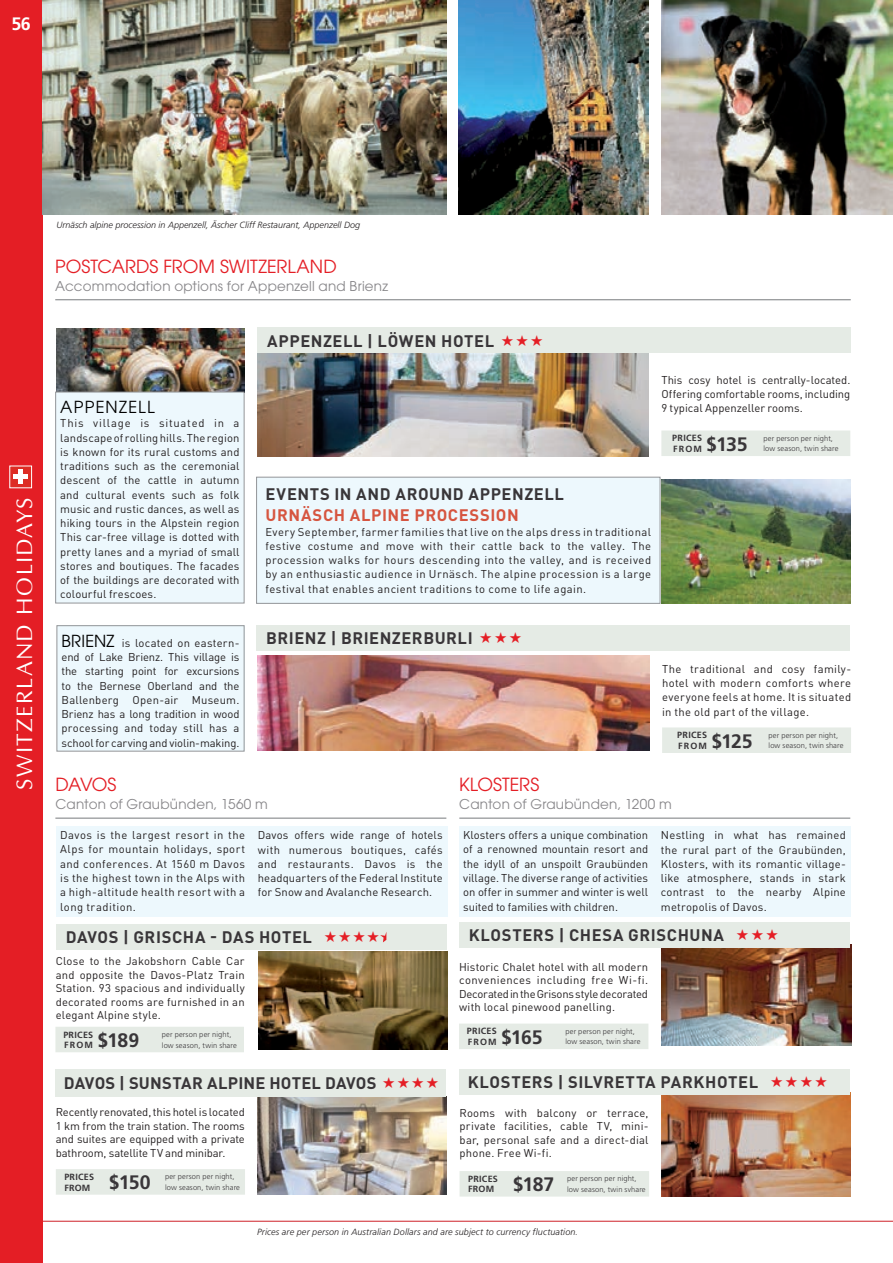
<style>
.page{position:relative;width:893px;height:1263px;background:#fff}
.page>*{position:absolute;margin:0;border:0;box-sizing:border-box;transform-origin:0 0}
.t1{font:22.5px "Optima";letter-spacing:.055em;color:#fff}
.t2{font:18px "ITC Avant Garde Pro";color:#e41e25}
.t3{font:700 18px "Frutiger LT";color:#fff}
.t4{font:700 16.5px "DIN Pro";letter-spacing:.03em;color:#393639}
.t5{font:700 16.5px "DIN Pro";letter-spacing:.01em;color:#393639}
.t6{font:700 16.5px "DIN Pro";letter-spacing:.035em;color:#d65540}
.t7{font:16.5px "ITC Avant Garde Pro";letter-spacing:.075em;color:#000}
.t8{font:13.5px "ITC Avant Garde Pro";letter-spacing:.015em;color:#878689}
.t9{font:11.25px/14.2px "DIN Pro";letter-spacing:.015em;color:#231f20;text-align:justify}
.t10{font:italic 300 9px "Frutiger LT";color:#231f20}
.t11{font:700 9px/10.5px "Frutiger LT";letter-spacing:.03em;color:#393639}
.t12{font:300 7.5px/10.5px "Frutiger LT";letter-spacing:.015em;color:#393639}
.s1{font-family:"ITC Avant Garde Pro";font-size:16.5px;color:#000}
.s2{font-size:19.5px}
</style>
<div class="page">
<hr style="left:0;top:1221px;width:893px;height:1px;background:#ce2027">
<div style="left:0;top:0;width:43px;height:1263px;background:#e41e25"></div>
<div style="left:10px;top:466px;width:22px;height:22px;background:#dd2c25"></div>
<div style="left:18px;top:470px;width:5px;height:14px;background:#fff"></div>
<hr style="left:13px;top:475px;width:15px;height:4px;background:#fff">
<div style="left:9px;top:465px;width:23px;height:23px;border:1px solid #fff"></div>
<img style="left:661px;top:0;width:232px;height:214px">
<hr style="left:55px;top:299px;width:796px;height:1px;background:#808285">
<img style="left:258px;top:655px;width:391px;height:95px">
<div style="left:256px;top:625px;width:593px;height:25px;background:#e5ebe5"></div>
<div style="left:662px;top:727px;width:189px;height:26px;background:#e5ebe5"></div>
<img style="left:257px;top:353px;width:392px;height:103px">
<div style="left:257px;top:328px;width:593px;height:25px;background:#e5ebe5"></div>
<div style="left:661px;top:430px;width:189px;height:26px;background:#e5ebe5"></div>
<img style="left:43px;top:0;width:403px;height:214px">
<img style="left:57px;top:328px;width:187px;height:64px">
<img style="left:458px;top:0;width:190px;height:214px">
<div style="left:257px;top:477px;width:403px;height:126px;background:#edf8fd"></div>
<div style="left:256px;top:477px;width:404px;height:127px;border:1px solid #939598"></div>
<img style="left:661px;top:479px;width:189px;height:125px">
<div style="left:56px;top:392px;width:188px;height:211px;background:#edf8fd"></div>
<div style="left:55px;top:392px;width:189px;height:211px;border:1px solid #939598"></div>
<div style="left:57px;top:626px;width:187px;height:125px;background:#edf8fd"></div>
<div style="left:57px;top:625px;width:187px;height:126px;border:1px solid #939598"></div>
<hr style="left:55px;top:818px;width:391px;height:1px;background:#808285">
<img style="left:258px;top:951px;width:190px;height:98px">
<div style="left:55px;top:1027px;width:189px;height:25px;background:#e5ebe5"></div>
<div style="left:56px;top:924px;width:391px;height:25px;background:#e5ebe5"></div>
<img style="left:257px;top:1096px;width:190px;height:99px">
<div style="left:56px;top:1169px;width:189px;height:26px;background:#e5ebe5"></div>
<div style="left:55px;top:1069px;width:391px;height:27px;background:#e5ebe5"></div>
<img style="left:662px;top:944px;width:189px;height:101px">
<hr style="left:459px;top:818px;width:391px;height:1px;background:#808285">
<div style="left:459px;top:1023px;width:189px;height:26px;background:#e5ebe5"></div>
<div style="left:459px;top:922px;width:391px;height:26px;background:#e5ebe5"></div>
<img style="left:661px;top:1093px;width:190px;height:104px">
<div style="left:460px;top:1171px;width:189px;height:25px;background:#e5ebe5"></div>
<div style="left:459px;top:1069px;width:391px;height:26px;background:#e5ebe5"></div>
<div style="left:56px;top:826px;width:391px;height:91px;background:#edf8fd"></div>
<div style="left:459px;top:826px;width:391px;height:91px;background:#edf8fd"></div>
<svg style="left:380px;top:933px;width:6px;height:9px"></svg>
<h2 class="t3" style="left:12px;top:13px;width:21px">56</h2>
<h1 class="t1" style="left:11px;top:790px;width:293px;rotate:-90deg">SWITZERLAND HOLIDAYS</h1>
<p class="t10" style="left:57px;top:220px;width:305px">Urnäsch alpine procession in Appenzell, Äscher Cliff Restaurant, Appenzell Dog</p>
<h2 class="t2" style="left:55px;top:255px;width:283px">POSTCARDS FROM SWITZERLAND</h2>
<p class="t8" style="left:55px;top:277px;width:334px">Accommodation options for Appenzell and Brienz</p>
<h3 class="t4" style="left:267px;top:328px;width:229px">APPENZELL | LÖWEN HOTEL</h3>
<p class="t9" style="left:661px;top:372px;width:191px">This cosy hotel is centrally-located.<br>Offering comfortable rooms, including 9 typical Appenzeller rooms.</p>
<h3 class="t7" style="left:60px;top:397px;width:96px">APPENZELL</h3>
<p class="t9" style="left:60px;top:415px;width:181px">This village is situated in a landscape of rolling hills. The region is known for its rural customs and traditions such as the ceremonial descent of the cattle in autumn and cultural events such as folk music and rustic dances, as well as hiking tours in the Alpstein region This car-free village is dotted with pretty lanes and a myriad of small stores and boutiques. The facades of the buildings are decorated with colourful frescoes.</p>
<p class="t9" style="left:62px;top:635px;width:179px"><span class="s1">BRIENZ</span> is located on eastern&shy;end of Lake Brienz. This village is the starting point for excursions to the Bernese Oberland and the Ballenberg Open-air Museum.<br>Brienz has a long tradition in wood processing and today still has a school for carving and violin-making.</p>
<h2 class="t2" style="left:55px;top:773px;width:63px">DAVOS</h2>
<p class="t8" style="left:55px;top:796px;width:214px">Canton of Graubünden, 1560 m</p>
<p class="t11" style="left:672px;top:433px;width:77px">PRICES<br>FROM <span class="s2">$135</span></p>
<p class="t12" style="left:763px;top:433px;width:76px">per person per night, low season, twin share</p>
<h3 class="t4" style="left:266px;top:482px;width:300px">EVENTS IN AND AROUND APPENZELL</h3>
<h3 class="t6" style="left:266px;top:503px;width:255px">URNÄSCH ALPINE PROCESSION</h3>
<p class="t9" style="left:265px;top:524px;width:387px">Every September, farmer families that live on the alps dress in traditional festive costume and move with their cattle back to the valley. The procession walks for hours descending into the valley, and is received by an enthusiastic audience in Urnäsch. The alpine procession is a large festival that enables ancient traditions to come to life again.</p>
<h3 class="t4" style="left:266px;top:625px;width:208px">BRIENZ | BRIENZERBURLI</h3>
<p class="t9" style="left:662px;top:661px;width:191px">The traditional and cosy family&shy;hotel with modern comforts where everyone feels at home. It is situated in the old part of the village.</p>
<p class="t11" style="left:677px;top:730px;width:77px">PRICES<br>FROM <span class="s2">$125</span></p>
<p class="t12" style="left:768px;top:730px;width:76px">per person per night, low season, twin share</p>
<h2 class="t2" style="left:459px;top:773px;width:82px">KLOSTERS</h2>
<p class="t8" style="left:459px;top:796px;width:214px">Canton of Graubünden, 1200 m</p>
<p class="t9" style="left:60px;top:827px;width:186px">Davos is the largest resort in the Alps for mountain holidays, sport and conferences. At 1560 m Davos is the highest town in the Alps with a high-altitude health resort with a long tradition.</p>
<p class="t9" style="left:258px;top:827px;width:186px">Davos offers wide range of hotels with numerous boutiques, cafés and restaurants. Davos is the headquarters of the Federal Institute for Snow and Avalanche Research.</p>
<p class="t9" style="left:463px;top:827px;width:186px">Klosters offers a unique combination of a renowned mountain resort and the idyll of an unspoilt Graubünden village. The diverse range of activities on offer in summer and winter is well suited to families with children.</p>
<p class="t9" style="left:661px;top:827px;width:186px">Nestling in what has remained the rural part of the Graubünden, Klosters, with its romantic village&shy;like atmosphere, stands in stark contrast to the nearby Alpine metropolis of Davos.</p>
<h3 class="t4" style="left:66px;top:924px;width:248px">DAVOS | GRISCHA - DAS HOTEL</h3>
<p class="t9" style="left:56px;top:954px;width:191px;line-height:13.5px">Close to the Jakobshorn Cable Car and opposite the Davos-Platz Train Station. 93 spacious and individually decorated rooms are furnished in an elegant Alpine style.</p>
<p class="t11" style="left:63px;top:1029px;width:77px">PRICES<br>FROM <span class="s2">$189</span></p>
<p class="t12" style="left:162px;top:1029px;width:76px">per person per night, low season, twin share</p>
<h3 class="t5" style="left:64px;top:1070px;width:314px">DAVOS | SUNSTAR ALPINE HOTEL DAVOS</h3>
<p class="t9" style="left:56px;top:1104px;width:191px;line-height:13.5px">Recently renovated, this hotel is located 1 km from the train station. The rooms and suites are equipped with a private bathroom, satellite TV and minibar.</p>
<p class="t11" style="left:64px;top:1172px;width:88px">PRICES<br>FROM <span class="s2">$150</span></p>
<p class="t12" style="left:165px;top:1172px;width:76px">per person per night, low season, twin share</p>
<h3 class="t4" style="left:469px;top:923px;width:257px">KLOSTERS | CHESA GRISCHUNA</h3>
<p class="t9" style="left:459px;top:959px;width:190px;line-height:13.5px">Historic Chalet hotel with all modern conveniences including free Wi-fi.<br>Decorated in the Grisons style decorated with local pinewood panelling.</p>
<p class="t11" style="left:467px;top:1026px;width:77px">PRICES<br>FROM <span class="s2">$165</span></p>
<p class="t12" style="left:565px;top:1026px;width:76px">per person per night, low season, twin share</p>
<h3 class="t4" style="left:468px;top:1069px;width:292px">KLOSTERS | SILVRETTA PARKHOTEL</h3>
<p class="t9" style="left:460px;top:1105px;width:191px;line-height:13.5px">Rooms with balcony or terrace, private facilities, cable TV, mini&shy;bar, personal safe and a direct-dial phone. Free Wi-fi.</p>
<p class="t11" style="left:468px;top:1173px;width:88px">PRICES<br>FROM <span class="s2">$187</span></p>
<p class="t12" style="left:567px;top:1174px;width:80px">per person per night, low season, twin svhare</p>
<p class="t10" style="left:257px;top:1226px;width:322px">Prices are per person in Australian Dollars and are subject to currency fluctuation.</p>
</div>
